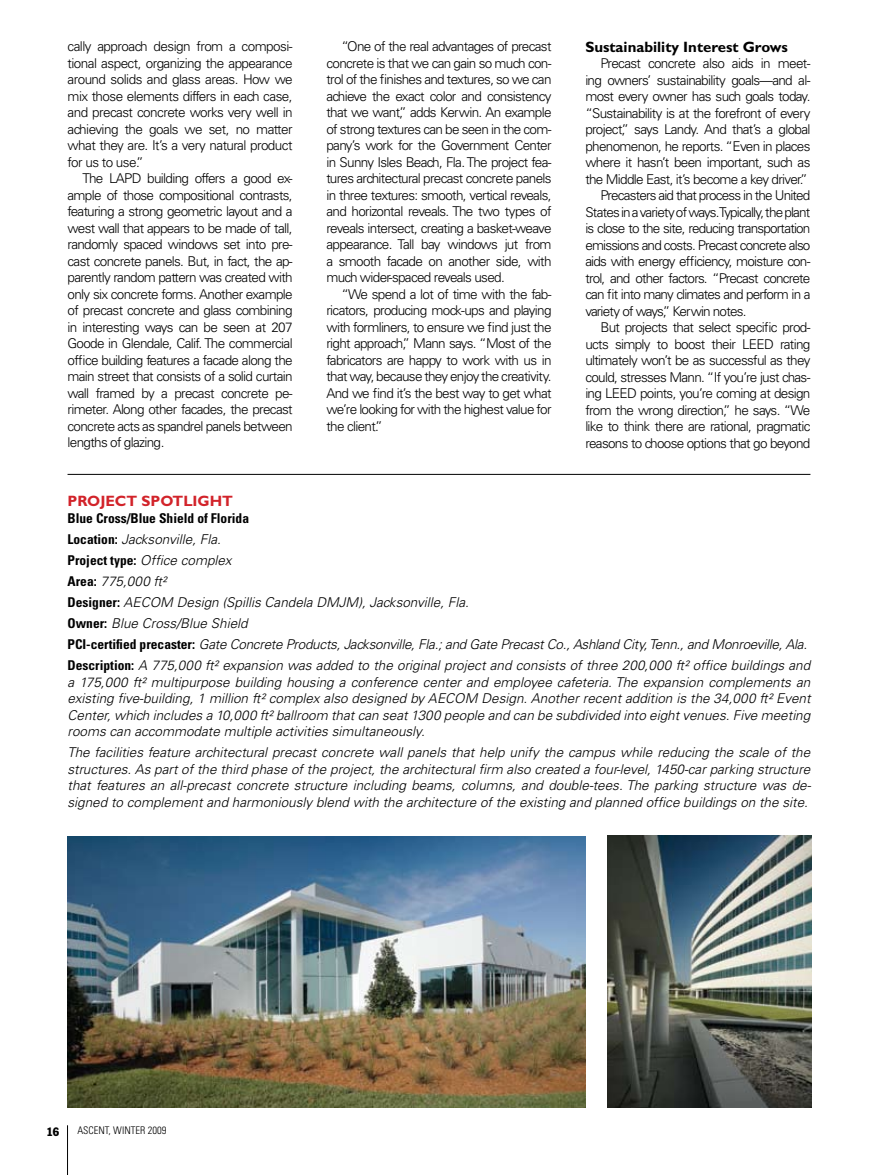
<style>
.page{position:relative;width:878px;height:1175px;background:#fff}
.page>*{position:absolute;margin:0;border:0;box-sizing:border-box;transform-origin:0 0}
.t1{font:700 15px "Gill Sans";color:#000}
.t2{font:700 15px "Gill Sans";color:#d2232a}
.t3{font:300 13.5px/16.5px "Univers";letter-spacing:-.05em;color:#000;text-align:justify}
.t4{font:italic 300 13.5px/21px "Univers";color:#000;text-align:justify}
.t5{font:condensed 12px "Franklin Gothic";color:#000}
.t6{font:300 condensed 10.5px "Univers";color:#000}
.s1{font-weight:700;font-style:normal;font-stretch:condensed}
</style>
<div class="page">
<hr style="left:67px;top:1125px;width:1px;height:49px;background:#000">
<img style="left:68px;top:836px;width:517px;height:271px">
<img style="left:607px;top:835px;width:205px;height:272px">
<hr style="left:68px;top:474px;width:742px;height:1px;background:#000">
<p class="t3" style="left:68px;top:38px;width:227px">cally approach design from a composi&shy;tional aspect, organizing the appearance around solids and glass areas. How we mix those elements differs in each case, and precast concrete works very well in achieving the goals we set, no matter what they are. It’s a very natural product for us to use.”</p>
<p class="t3" style="left:68px;top:170px;width:227px;text-indent:15px">The LAPD building offers a good ex&shy;ample of those compositional contrasts, featuring a strong geometric layout and a west wall that appears to be made of tall, randomly spaced windows set into pre&shy;cast concrete panels. But, in fact, the ap&shy;parently random pattern was created with only six concrete forms. Another example of precast concrete and glass combining in interesting ways can be seen at 207<br>Goode in Glendale, Calif. The commercial office building features a facade along the main street that consists of a solid curtain wall framed by a precast concrete pe&shy;rimeter. Along other facades, the precast concrete acts as spandrel panels between lengths of glazing.</p>
<p class="t3" style="left:326px;top:38px;width:227px;text-indent:15px">“One of the real advantages of precast concrete is that we can gain so much con&shy;trol of the finishes and textures, so we can achieve the exact color and consistency that we want,” adds Kerwin. An example of strong textures can be seen in the com&shy;pany’s work for the Government Center in Sunny I sles Beach, Fla. The project fea&shy;tures architectural precast concrete panels in three textures: smooth, vertical reveals, and horizontal reveals. The two types of reveals intersect, creating a basket-weave appearance. Tall bay windows jut from a smooth facade on another side, with much wider-spaced reveals used.</p>
<p class="t3" style="left:326px;top:286px;width:227px;text-indent:15px">“We spend a lot of time with the fab&shy;ricators, producing mock-ups and playing with formliners, to ensure we find just the right approach,” Mann says. “Most of the fabricators are happy to work with us in that way, because they enjoy the creativity.<br>And we find it’s the best way to get what we’re looking for with the highest value for the client.”</p>
<p class="t1" style="left:585px;top:38px;width:204px">Sustainability Interest Grows</p>
<p class="t3" style="left:600px;top:55px;width:211px">Precast concrete also aids in meet-</p>
<p class="t3" style="left:585px;top:72px;width:227px">ing owners’ sustainability goals—and al-</p>
<p class="t3" style="left:585px;top:88px;width:227px">most every owner has such goals today.</p>
<p class="t3" style="left:585px;top:105px;width:226px">“Sustainability is at the forefront of every</p>
<p class="t3" style="left:585px;top:121px;width:226px">project,” says Landy. And that’s a global</p>
<p class="t3" style="left:585px;top:138px;width:227px">phenomenon, he reports. “Even in places</p>
<p class="t3" style="left:585px;top:154px;width:227px">where it hasn’t been important, such as</p>
<p class="t3" style="left:585px;top:171px;width:224px">the Middle East, it’s become a key driver.”</p>
<p class="t3" style="left:600px;top:187px;width:211px">Precasters aid that process in the United</p>
<p class="t3" style="left:585px;top:204px;width:226px">States in a variety of ways. Typically, the plant</p>
<p class="t3" style="left:585px;top:220px;width:226px">is close to the site, reducing transportation</p>
<p class="t3" style="left:585px;top:237px;width:226px">emissions and costs. Precast concrete also</p>
<p class="t3" style="left:585px;top:253px;width:226px">aids with energy efficiency, moisture con-</p>
<p class="t3" style="left:585px;top:270px;width:226px">trol, and other factors. “Precast concrete</p>
<p class="t3" style="left:585px;top:286px;width:226px">can fit into many climates and perform in a</p>
<p class="t3" style="left:585px;top:303px;width:163px">variety of ways,” Kerwin notes.</p>
<p class="t3" style="left:600px;top:319px;width:211px">But projects that select specific prod-</p>
<p class="t3" style="left:585px;top:336px;width:226px">ucts simply to boost their LEE D rating</p>
<p class="t3" style="left:585px;top:352px;width:226px">ultimately won’t be as successful as they</p>
<p class="t3" style="left:585px;top:369px;width:227px">could, stresses Mann. “If you’re just chas-</p>
<p class="t3" style="left:585px;top:385px;width:226px">ing LEE D points, you’re coming at design</p>
<p class="t3" style="left:585px;top:402px;width:227px">from the wrong direction,” he says. “We</p>
<p class="t3" style="left:585px;top:418px;width:226px">like to think there are rational, pragmatic</p>
<p class="t3" style="left:585px;top:435px;width:226px">reasons to choose options that go beyond</p>
<p class="t2" style="left:68px;top:492px;width:167px">PROJECT SPOTLIGHT</p>
<p class="t4" style="left:68px;top:507px;width:744px;text-align:left"><span class="s1">Blue Cross/Blue Shield of Florida<br>Location:</span> Jacksonville, Fla.<br><span class="s1">Project type:</span> Office complex<br><span class="s1">Area:</span> 775,000 ft²<br><span class="s1">Designer:</span> AECOM Design (Spillis Candela DMJM), Jacksonville, Fla.<br><span class="s1">Owner:</span> Blue Cross/Blue Shield<br><span class="s1">PCI-certified precaster:</span> Gate Concrete Products, Jacksonville, Fla.; and Gate Precast Co., Ashland City, Tenn., and Monroeville, Ala.<br><span class="s1">Description:</span> A 775,000 ft² expansion was added to the original project and consists of three 200,000 ft² office buildings and</p>
<p class="t4" style="left:68px;top:673px;width:744px;line-height:16.5px">a 175,000 ft² multipurpose building housing a conference center and employee cafeteria. The expansion complements an existing five-building, 1 million ft² complex also designed by AECOM Design. Another recent addition is the 34,000 ft² Event Center, which includes a 10,000 ft² ballroom that can seat 1300 people and can be subdivided into eight venues. Five meeting rooms can accommodate multiple activities simultaneously.</p>
<p class="t4" style="left:68px;top:744px;width:745px;line-height:16.5px">The facilities feature architectural precast concrete wall panels that help unify the campus while reducing the scale of the structures. As part of the third phase of the project, the architectural firm also created a four-level, 1450-car parking structure that features an all-precast concrete structure including beams, columns, and double-tees. The parking structure was de&shy;signed to complement and harmoniously blend with the architecture of the existing and planned office buildings on the site.</p>
<p class="t5" style="left:46px;top:1124px;width:14px">16</p>
<p class="t6" style="left:77px;top:1124px;width:90px">ASCENT, WINTER 2009</p>
</div>
